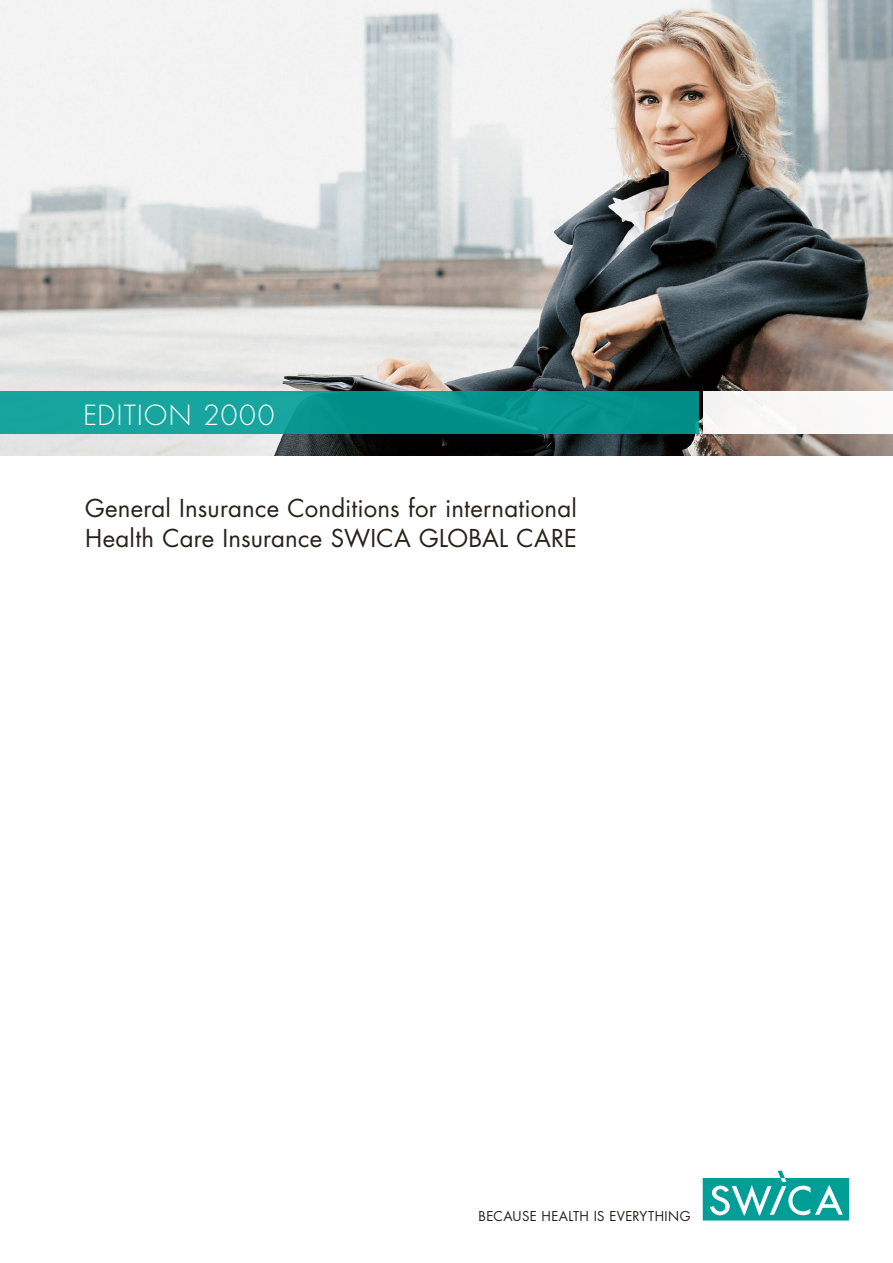
<style>
.page{position:relative;width:893px;height:1263px;background:#fff}
.page>*{position:absolute;margin:0;border:0;box-sizing:border-box;transform-origin:0 0}
.t1{font:300 27px "Futura Std";letter-spacing:.055em;color:#fff}
.t2{font:24px/30px "Futura Std";letter-spacing:.01em;color:#29211a}
.t3{font:13.2px "Futura Std";letter-spacing:.025em;color:#29211a}
</style>
<div class="page">
<img style="left:0;top:0;width:893px;height:455px">
<div style="left:0;top:391px;width:699px;height:43px;background:linear-gradient(to right,#1aa8a1,#008b85)"></div>
<div style="left:703px;top:391px;width:190px;height:43px;background:#f9f8f7"></div>
<svg style="left:703px;top:1171px;width:146px;height:49px"></svg>
<p class="t1" style="left:83px;top:399px;width:193px">EDITION 2000</p>
<p class="t2" style="left:85px;top:493px;width:493px">General Insurance Conditions for international<br>Health Care Insurance SWICA GLOBAL CARE</p>
<p class="t3" style="left:478px;top:1207px;width:213px">BECAUSE HEALTH IS EVERYTHING</p>
</div>
